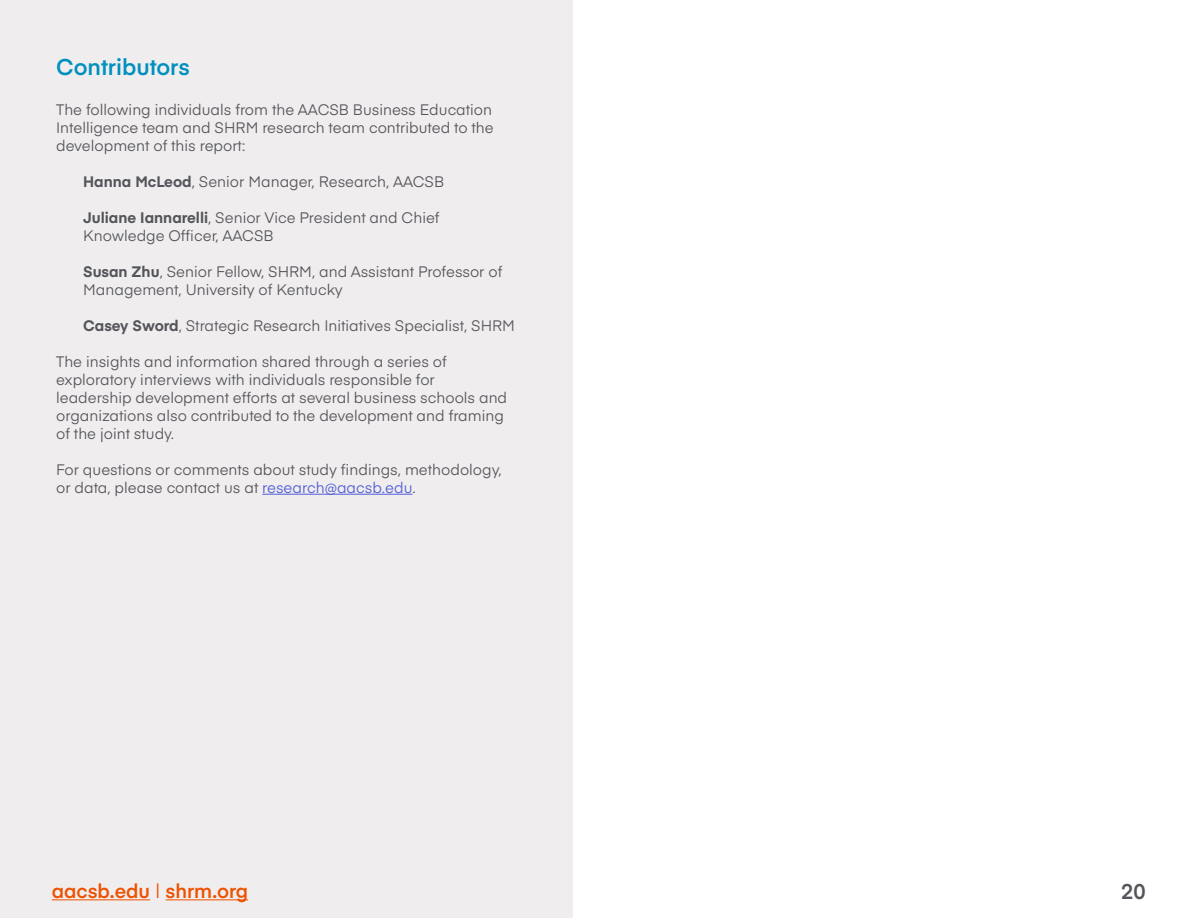
<style>
.page{position:relative;width:1188px;height:918px;background:#fff}
.page>*{position:absolute;margin:0;border:0;box-sizing:border-box;transform-origin:0 0}
.t1{font:600 22.5px "Eina 03";color:#0090be}
.t2{font:600 21px "Eina 03";color:#54555a}
.t3{font:600 19.5px "Eina 03";color:#ed5200}
.t4{font:15px/18px "Eina 03";color:#54555a}
.s1{font-weight:700}
.s2{color:#4f5cd6}
.s3{font-weight:400}
</style>
<div class="page">
<div style="left:0;top:0;width:572px;height:918px;background:#f0edee"></div>
<hr style="left:262px;top:494px;width:150px;height:1px;background:#4f5cd6">
<hr style="left:52px;top:899px;width:98px;height:1px;background:#ed5200">
<hr style="left:166px;top:899px;width:82px;height:1px;background:#ed5200">
<p class="t1" style="left:56px;top:50px;width:135px">Contributors</p>
<p class="t4" style="left:56px;top:99px;width:439px;text-align:justify">The following individuals from the AACSB Business Education Intelligence team and SHRM research team contributed to the development of this report:</p>
<p class="t4" style="left:83px;top:171px;width:363px"><span class="s1">Hanna McLeod</span>, Senior Manager, Research, AACSB</p>
<p class="t4" style="left:83px;top:207px;width:358px"><span class="s1">Juliane Iannarelli</span>, Senior Vice President and Chief<br>Knowledge Officer, AACSB</p>
<p class="t4" style="left:83px;top:261px;width:421px"><span class="s1">Susan Zhu</span>, Senior Fellow, SHRM, and Assistant Professor of<br>Management, University of Kentucky</p>
<p class="t4" style="left:83px;top:315px;width:433px"><span class="s1">Casey Sword</span>, Strategic Research Initiatives Specialist, SHRM</p>
<p class="t4" style="left:56px;top:351px;width:453px">The insights and information shared through a series of exploratory interviews with individuals responsible for leadership development efforts at several business schools and organizations also contributed to the development and framing of the joint study.</p>
<p class="t4" style="left:56px;top:459px;width:447px">For questions or comments about study findings, methodology, or data, please contact us at <span class="s2">research@aacsb.edu</span>.</p>
<p class="t3" style="left:52px;top:876px;width:198px">aacsb.edu <span class="s3">|</span> shrm.org</p>
<p class="t2" style="left:1121px;top:876px;width:26px">20</p>
</div>
